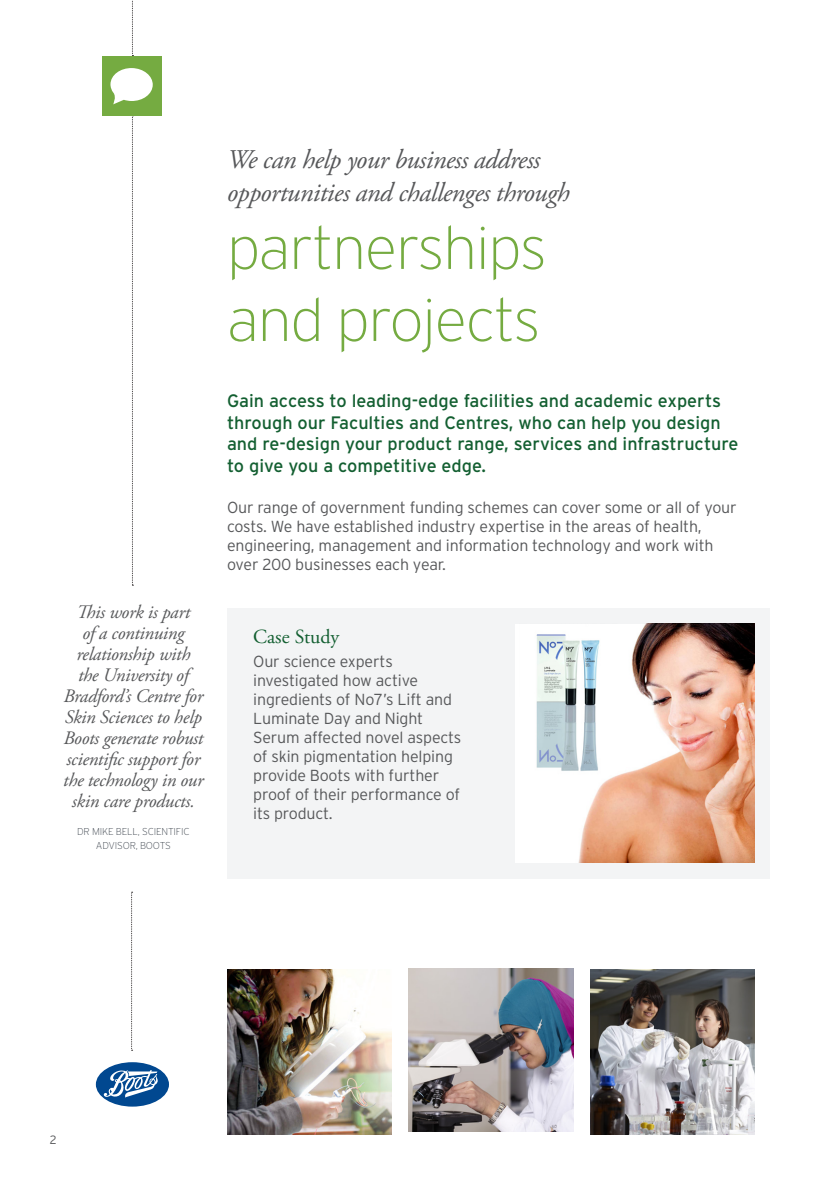
<style>
.page{position:relative;width:840px;height:1191px;background:#fff}
.page>*{position:absolute;margin:0;border:0;box-sizing:border-box;transform-origin:0 0}
.t1{font:200 60px/72px "Interstate";letter-spacing:-.02em;color:#75ab41}
.t2{font:italic 27px/32.4px "Adobe Garamond Pro";letter-spacing:-.02em;color:#57585a}
.t3{font:20px "Adobe Garamond Pro";color:#135f31}
.t4{font:italic 19px/21px "Adobe Garamond Pro";letter-spacing:-.015em;color:#57585a;text-align:center}
.t5{font:18px/21.6px "Interstate";color:#135f31}
.t6{font:300 16px/19px "Interstate";letter-spacing:-.01em;color:#57585a}
.t7{font:300 12px "Interstate";color:#57585a}
.t8{font:200 10px/14px "Interstate";letter-spacing:-.015em;color:#414851;text-align:center}
</style>
<div class="page">
<div style="left:227px;top:608px;width:541px;height:271px;background:#f3f4f5"></div>
<img style="left:408px;top:968px;width:165px;height:164px">
<img style="left:590px;top:969px;width:164px;height:165px">
<img style="left:227px;top:969px;width:164px;height:165px">
<svg style="left:132px;top:115px;width:1px;height:471px"></svg>
<svg style="left:131px;top:891px;width:1px;height:159px"></svg>
<svg style="left:132px;top:0;width:1px;height:56px"></svg>
<div style="left:96px;top:1062px;width:73px;height:44px;background:#014890;border-radius:50%"></div>
<svg style="left:104px;top:1070px;width:54px;height:27px"></svg>
<img style="left:515px;top:624px;width:239px;height:238px">
<img style="left:519px;top:624px;width:98px;height:155px">
<div style="left:102px;top:56px;width:60px;height:59px;background:#75ab41"></div>
<svg style="left:110px;top:68px;width:43px;height:36px"></svg>
<p class="t4" style="left:63px;top:602px;width:142px">This work is part<br>of a continuing relationship with<br>the University of<br>Bradford’s Centre for<br>Skin Sciences to help<br>Boots generate robust scientific support for the technology in our skin care products.</p>
<p class="t8" style="left:77px;top:824px;width:114px">Dr Mike Bell, Scientific<br>Advisor, Boots</p>
<h2 class="t2" style="left:227px;top:144px;width:344px">We can help your business address opportunities and challenges through</h2>
<h1 class="t1" style="left:227px;top:211px;width:321px">partnerships and projects</h1>
<p class="t5" style="left:227px;top:390px;width:512px">Gain access to leading-edge facilities and academic experts through our Faculties and Centres, who can help you design and re-design your product range, services and infrastructure to give you a competitive edge.</p>
<p class="t6" style="left:227px;top:498px;width:511px">Our range of government funding schemes can cover some or all of your costs. We have established industry expertise in the areas of health, engineering, management and information technology and work with over 200 businesses each year.</p>
<p class="t3" style="left:253px;top:624px;width:88px">Case Study</p>
<p class="t6" style="left:253px;top:652px;width:209px">Our science experts investigated how active ingredients of No7’s Lift and<br>Luminate Day and Night<br>Serum affected novel aspects of skin pigmentation helping provide Boots with further proof of their performance of its product.</p>
<p class="t7" style="left:50px;top:1132px;width:8px">2</p>
</div>
